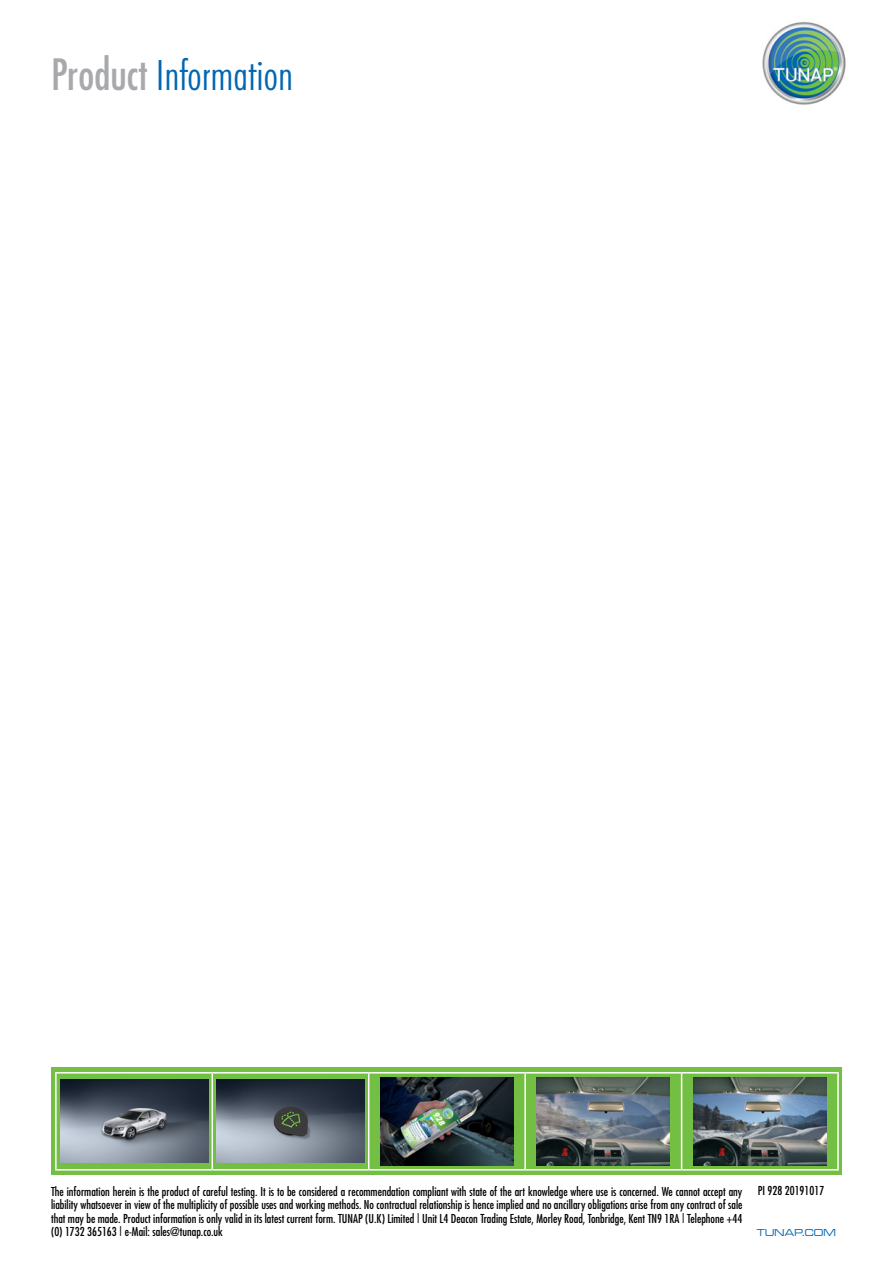
<style>
.page{position:relative;width:893px;height:1263px;background:#fff}
.page>*{position:absolute;margin:0;border:0;box-sizing:border-box;transform-origin:0 0}
.t1{font:300 condensed 42px "Futura BT";color:#0066b3}
.t2{font:condensed 12px/13.5px "Futura";color:#000;text-align:justify}
.t3{font:10.5px "Microgramma D Medi Exte";letter-spacing:.03em;color:#0066b3}
.s1{font-family:"Futura";font-weight:400;color:#a7a9ac}
</style>
<div class="page">
<img style="left:762px;top:21px;width:84px;height:84px">
<svg style="left:51px;top:1068px;width:790px;height:107px;background:#74ba4c"></svg>
<hr style="left:55px;top:1072px;width:157px;height:1px;background:#fff">
<hr style="left:55px;top:1073px;width:2px;height:96px;background:#fff">
<hr style="left:55px;top:1169px;width:157px;height:1px;background:#fff">
<hr style="left:212px;top:1072px;width:157px;height:1px;background:#fff">
<hr style="left:212px;top:1073px;width:1px;height:96px;background:#fff">
<hr style="left:212px;top:1169px;width:157px;height:1px;background:#fff">
<hr style="left:369px;top:1072px;width:156px;height:1px;background:#fff">
<hr style="left:368px;top:1073px;width:1px;height:96px;background:#fff">
<hr style="left:369px;top:1169px;width:156px;height:1px;background:#fff">
<hr style="left:525px;top:1072px;width:157px;height:1px;background:#fff">
<hr style="left:524px;top:1073px;width:2px;height:96px;background:#fff">
<hr style="left:525px;top:1169px;width:157px;height:1px;background:#fff">
<hr style="left:682px;top:1072px;width:157px;height:1px;background:#fff">
<hr style="left:681px;top:1073px;width:1px;height:96px;background:#fff">
<hr style="left:837px;top:1073px;width:2px;height:96px;background:#fff">
<hr style="left:682px;top:1169px;width:157px;height:1px;background:#fff">
<img style="left:60px;top:1080px;width:148px;height:83px">
<img style="left:217px;top:1080px;width:147px;height:83px">
<img style="left:380px;top:1077px;width:133px;height:88px">
<img style="left:537px;top:1077px;width:133px;height:88px">
<img style="left:693px;top:1077px;width:133px;height:88px">
<h1 class="t1" style="left:51px;top:49px;width:244px"><span class="s1">Product</span> Information</h1>
<p class="t2" style="left:51px;top:1184px;width:693px">The information herein is the product of careful testing. It is to be considered a recommendation compliant with state of the art knowledge where use is concerned. We cannot accept any liability whatsoever in view of the multiplicity of possible uses and working methods. No contractual relationship is hence implied and no ancillary obligations arise from any contract of sale that may be made. Product information is only valid in its latest current form. TUNAP (U.K) Limited | Unit L4 Deacon Trading Estate, Morley Road, Tonbridge, Kent TN9 1RA | Telephone +44 (0) 1732 365163 | e-Mail: sales@tunap.co.uk</p>
<p class="t2" style="left:758px;top:1183px;width:68px">PI 928 20191017</p>
<p class="t3" style="left:757px;top:1226px;width:81px">TUNAP.COM</p>
</div>
